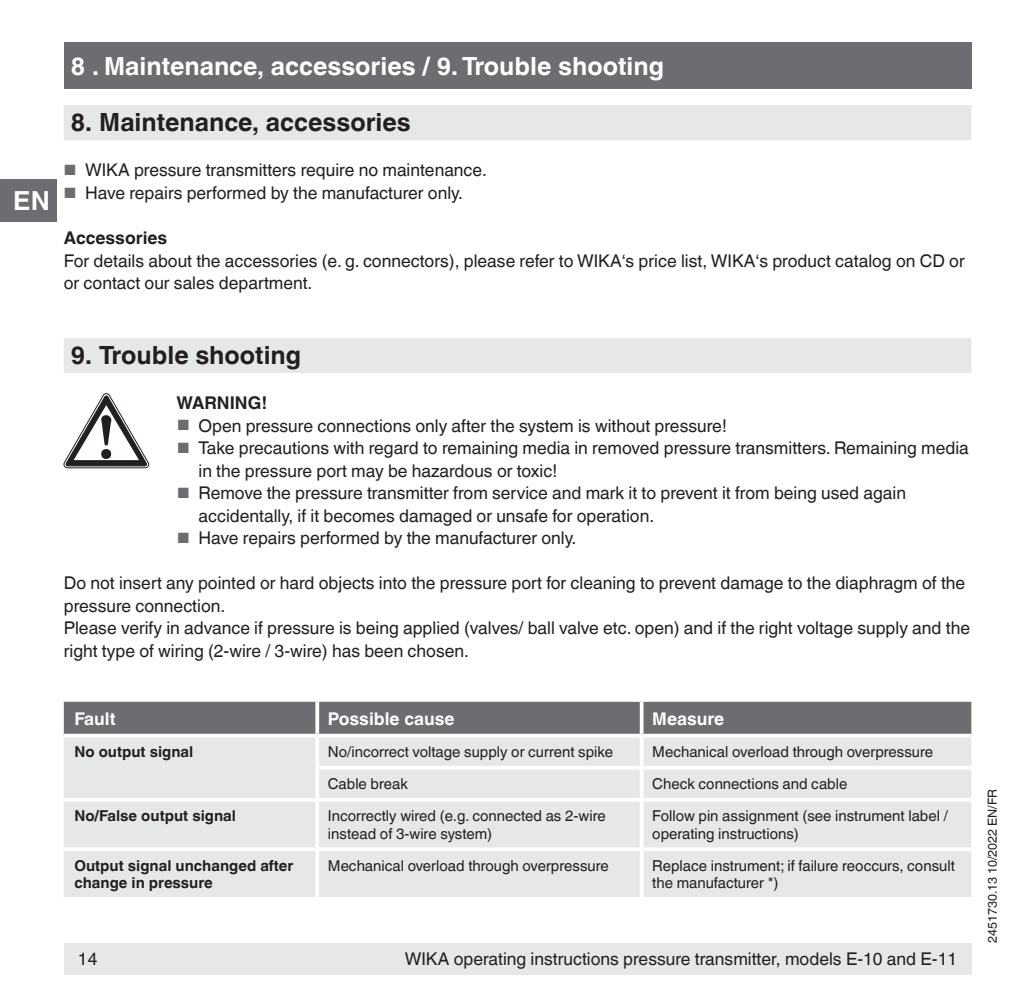
<style>
.page{position:relative;width:1021px;height:1007px;background:#fff}
.page>*{position:absolute;margin:0;border:0;box-sizing:border-box;transform-origin:0 0}
.t1{font:700 26.25px "Helvetica World";color:#fff}
.t2{font:700 25px "Helvetica World";color:#fff}
.t3{font:700 25px "Helvetica World";color:#231f20}
.t4{font:17.5px/22.5px "Helvetica World";color:#231f20}
.t5{font:700 17.5px "Helvetica World";color:#fff}
.t6{font:700 17.5px "Helvetica World";color:#231f20}
.t7{font:15px/17.5px "Helvetica World";color:#231f20}
.t8{font:700 15px/17.5px "Helvetica World";color:#231f20}
.t9{font:12.5px "Helvetica World";color:#231f20}
.s1{font-size:14.75px;color:#6c6d70}
</style>
<div class="page">
<div style="left:64px;top:943px;width:907px;height:31px;background:#e6e7e9"></div>
<div style="left:64px;top:43px;width:907px;height:46px;background:#6c6d70"></div>
<div style="left:0;top:179px;width:57px;height:43px;background:#6c6d70"></div>
<div style="left:64px;top:105px;width:907px;height:35px;background:#e6e7e9"></div>
<div style="left:64px;top:338px;width:907px;height:35px;background:#e6e7e9"></div>
<div style="left:64px;top:701px;width:907px;height:32px;background:#6c6d70"></div>
<div style="left:64px;top:737px;width:907px;height:159px;background:#e6e7e9"></div>
<svg style="left:64px;top:896px;width:252px;height:1px"></svg>
<svg style="left:64px;top:733px;width:253px;height:1px"></svg>
<hr style="left:315px;top:737px;width:4px;height:28px;background:#fff">
<hr style="left:315px;top:769px;width:4px;height:28px;background:#fff">
<svg style="left:64px;top:797px;width:253px;height:4px"></svg>
<svg style="left:315px;top:701px;width:4px;height:32px"></svg>
<svg style="left:317px;top:733px;width:324px;height:3px"></svg>
<svg style="left:639px;top:701px;width:4px;height:32px"></svg>
<svg style="left:641px;top:733px;width:330px;height:3px"></svg>
<hr style="left:64px;top:847px;width:253px;height:4px;background:#fff">
<hr style="left:315px;top:851px;width:4px;height:45px;background:#fff">
<svg style="left:639px;top:737px;width:4px;height:28px"></svg>
<svg style="left:315px;top:765px;width:326px;height:4px"></svg>
<svg style="left:641px;top:765px;width:330px;height:4px"></svg>
<svg style="left:639px;top:769px;width:4px;height:28px"></svg>
<svg style="left:317px;top:797px;width:324px;height:4px"></svg>
<hr style="left:315px;top:801px;width:4px;height:46px;background:#fff">
<svg style="left:641px;top:797px;width:330px;height:4px"></svg>
<svg style="left:639px;top:801px;width:4px;height:46px"></svg>
<hr style="left:317px;top:847px;width:324px;height:4px;background:#fff">
<hr style="left:641px;top:847px;width:330px;height:4px;background:#fff">
<svg style="left:639px;top:851px;width:4px;height:45px"></svg>
<svg style="left:319px;top:896px;width:321px;height:1px"></svg>
<svg style="left:643px;top:896px;width:328px;height:1px"></svg>
<svg style="left:64px;top:393px;width:85px;height:75px"></svg>
<h1 class="t1" style="left:13px;top:186px;width:38px">EN</h1>
<h2 class="t2" style="left:71px;top:51px;width:594px">8 . Maintenance, accessories / 9. Trouble shooting</h2>
<h2 class="t3" style="left:71px;top:108px;width:341px">8. Maintenance, accessories</h2>
<p class="t4" style="left:64px;top:159px;width:424px"><span class="s1">■</span> WIKA pressure transmitters require no maintenance.</p>
<p class="t4" style="left:64px;top:182px;width:401px"><span class="s1">■</span> Have repairs performed by the manufacturer only.</p>
<p class="t6" style="left:64px;top:228px;width:105px">Accessories</p>
<p class="t4" style="left:64px;top:249px;width:902px">For details about the accessories (e. g. connectors), please refer to WIKA‘s price list, WIKA‘s product catalog on CD or or contact our sales department.</p>
<h2 class="t3" style="left:71px;top:341px;width:232px">9. Trouble shooting</h2>
<p class="t6" style="left:176px;top:393px;width:92px">WARNING!</p>
<p class="t4" style="left:177px;top:414px;width:551px"><span class="s1">■</span> Open pressure connections only after the system is without pressure!</p>
<p class="t4" style="left:198px;top:437px;width:771px;text-indent:-21px"><span class="s1">■</span> Take precautions with regard to remaining media in removed pressure transmitters. Remaining media in the pressure port may be hazardous or toxic!</p>
<p class="t4" style="left:198px;top:482px;width:709px;text-indent:-21px"><span class="s1">■</span> Remove the pressure transmitter from service and mark it to prevent it from being used again accidentally, if it becomes damaged or unsafe for operation.</p>
<p class="t4" style="left:177px;top:527px;width:401px"><span class="s1">■</span> Have repairs performed by the manufacturer only.</p>
<p class="t4" style="left:64px;top:572px;width:907px">Do not insert any pointed or hard objects into the pressure port for cleaning to prevent damage to the diaphragm of the pressure connection.<br>Please verify in advance if pressure is being applied (valves/ ball valve etc. open) and if the right voltage supply and the right type of wiring (2-wire / 3-wire) has been chosen.</p>
<p class="t5" style="left:74px;top:708px;width:43px">Fault</p>
<p class="t5" style="left:328px;top:708px;width:128px">Possible cause</p>
<p class="t5" style="left:652px;top:708px;width:73px">Measure</p>
<p class="t8" style="left:74px;top:743px;width:120px">No output signal</p>
<p class="t7" style="left:328px;top:743px;width:286px">No/incorrect voltage supply or current spike</p>
<p class="t7" style="left:652px;top:743px;width:282px">Mechanical overload through overpressure</p>
<p class="t7" style="left:328px;top:775px;width:81px">Cable break</p>
<p class="t7" style="left:652px;top:775px;width:196px">Check connections and cable</p>
<p class="t8" style="left:74px;top:807px;width:163px">No/False output signal</p>
<p class="t7" style="left:328px;top:807px;width:279px">Incorrectly wired (e.g. connected as 2-wire instead of 3-wire system)</p>
<p class="t7" style="left:652px;top:807px;width:297px">Follow pin assignment (see instrument label / operating instructions)</p>
<p class="t8" style="left:74px;top:856px;width:220px">Output signal unchanged after change in pressure</p>
<p class="t7" style="left:328px;top:856px;width:282px">Mechanical overload through overpressure</p>
<p class="t7" style="left:652px;top:856px;width:304px">Replace instrument; if failure reoccurs, consult the manufacturer *)</p>
<p class="t4" style="left:78px;top:947px;width:21px">14</p>
<p class="t4" style="left:405px;top:947px;width:554px">WIKA operating instructions pressure transmitter, models E-10 and E-11</p>
<p class="t9" style="left:985px;top:943px;width:156px;rotate:-90deg">2451730.13 10/2022 EN/FR</p>
</div>
